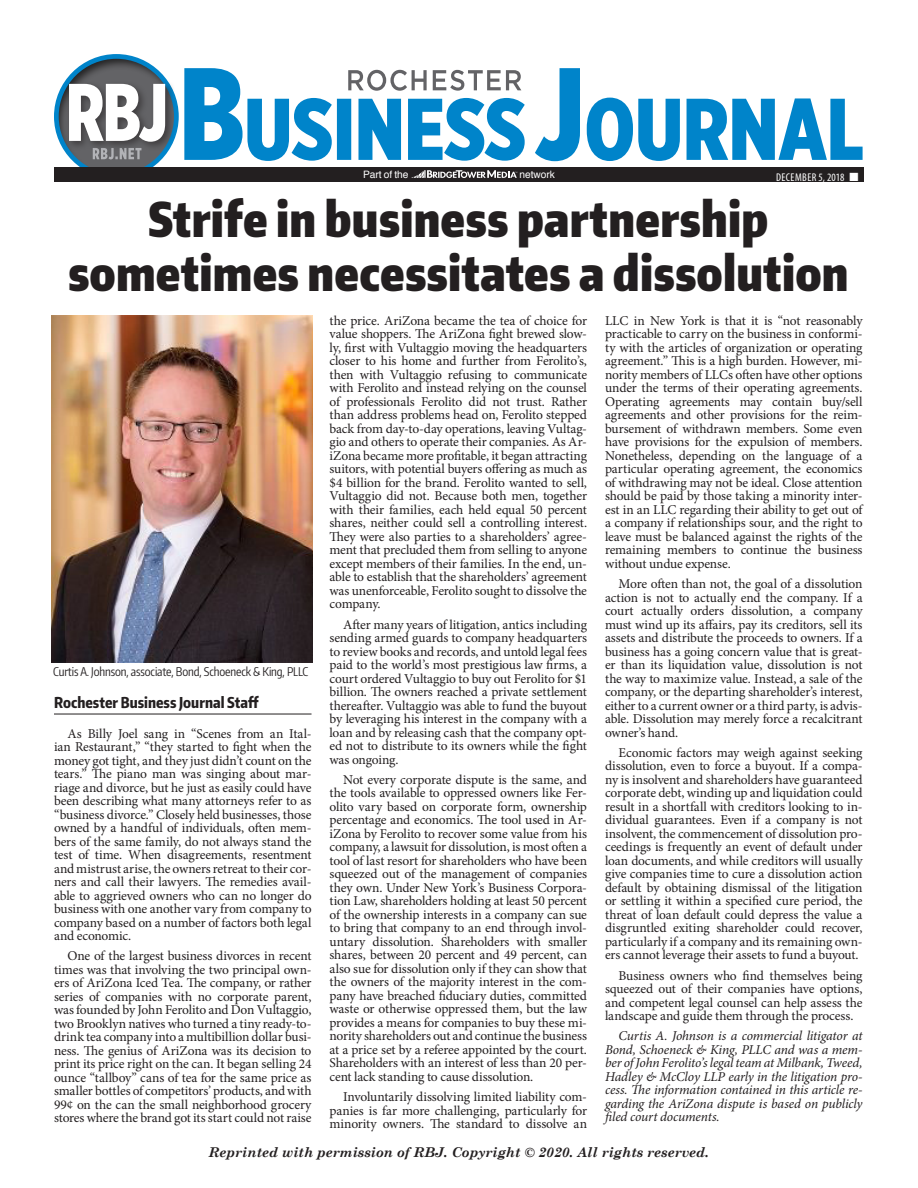
<style>
.page{position:relative;width:918px;height:1188px;background:#fff}
.page>*{position:absolute;margin:0;border:0;box-sizing:border-box;transform-origin:0 0}
.Headline_22pt{font:900 48px/54px "Encode Sans Compressed";letter-spacing:.005em;color:#231f20;text-align:center}
.Bylines_w_deck{font:800 15px "Encode Sans Compressed";color:#231f20}
.Main_Story_Text{font:13.5px/13.5px "Minion Pro";letter-spacing:-.01em;color:#231f20;text-align:justify}
.Main_Story_Text-2{font:italic 13.5px/13.5px "Minion Pro";letter-spacing:-.01em;color:#231f20;text-align:justify}
.t1{font:italic 700 13.5px "Century Schoolbook";color:#231f20}
.t2{font:12px "Encode Sans Compressed";letter-spacing:-.01em;color:#231f20}
.t3{font:condensed 11.25px "Myriad Pro";letter-spacing:.04em;color:#fff}
.t4{font:10.2px "Helvetica";letter-spacing:-.005em;color:#fff}
</style>
<div class="page">
<div style="left:53px;top:52px;width:127px;height:127px;background:#231f20;opacity:.75"></div>
<div style="left:54px;top:54px;width:125px;height:125px;border:5px solid #0084ca;border-radius:50%"></div>
<svg style="left:93px;top:151px;width:48px;height:8px"></svg>
<div style="left:65px;top:80px;width:110px;height:71px;background:#231f20;opacity:.55"></div>
<svg style="left:69px;top:84px;width:96px;height:58px"></svg>
<div style="left:54px;top:167px;width:810px;height:15px;background:#231f20"></div>
<svg style="left:411px;top:170px;width:106px;height:8px"></svg>
<svg style="left:535px;top:68px;width:328px;height:93px"></svg>
<svg style="left:184px;top:68px;width:341px;height:93px"></svg>
<hr style="left:54px;top:714px;width:258px;height:1px;background:#231f20">
<img style="left:52px;top:315px;width:260px;height:347px">
<p class="t4" style="left:363px;top:166px;width:47px">Part of the</p>
<p class="t4" style="left:520px;top:166px;width:37px">network</p>
<p class="t3" style="left:776px;top:170px;width:84px">DECEMBER 5, 2018 ■</p>
<p class="Headline_22pt" style="left:68px;top:190px;width:782px">Strife in business partnership sometimes necessitates a dissolution</p>
<p class="t2" style="left:53px;top:664px;width:257px">Curtis A. Johnson, associate, Bond, Schoeneck &amp; King, PLLC</p>
<p class="Bylines_w_deck" style="left:54px;top:692px;width:206px">Rochester Business Journal Staff</p>
<p class="Main_Story_Text" style="left:54px;top:727px;width:259px;text-indent:14px">As Billy Joel sang in “Scenes from an Ital&shy;ian Restaurant,” “they started to fight when the money got tight, and they just didn’t count on the tears.” The piano man was singing about mar&shy;riage and divorce, but he just as easily could have been describing what many attorneys refer to as “business divorce.” Closely held businesses, those owned by a handful of individuals, often mem&shy;bers of the same family, do not always stand the test of time. When disagreements, resentment and mistrust arise, the owners retreat to their cor&shy;ners and call their lawyers. The remedies avail&shy;able to aggrieved owners who can no longer do business with one another vary from company to company based on a number of factors both legal and economic.</p>
<p class="Main_Story_Text" style="left:54px;top:949px;width:259px;text-indent:14px">One of the largest business divorces in recent times was that involving the two principal own&shy;ers of AriZona Iced Tea. The company, or rather series of companies with no corporate parent, was founded by John Ferolito and Don Vultaggio, two Brooklyn natives who turned a tiny ready-to&shy;drink tea company into a multibillion dollar busi&shy;ness. The genius of AriZona was its decision to print its price right on the can. It began selling 24 ounce “tallboy” cans of tea for the same price as smaller bottles of competitors’ products, and with 99¢ on the can the small neighborhood grocery stores where the brand got its start could not raise</p>
<p class="Main_Story_Text" style="left:330px;top:314px;width:259px">the price. AriZona became the tea of choice for value shoppers. The AriZona fight brewed slow&shy;ly, first with Vultaggio moving the headquarters closer to his home and further from Ferolito’s, then with Vultaggio refusing to communicate with Ferolito and instead relying on the counsel of professionals Ferolito did not trust. Rather than address problems head on, Ferolito stepped back from day-to-day operations, leaving Vultag&shy;gio and others to operate their companies. As Ar&shy;iZona became more profitable, it began attracting suitors, with potential buyers offering as much as $4 billion for the brand. Ferolito wanted to sell, Vultaggio did not. Because both men, together with their families, each held equal 50 percent shares, neither could sell a controlling interest.<br>They were also parties to a shareholders’ agree&shy;ment that precluded them from selling to anyone except members of their families. In the end, un&shy;able to establish that the shareholders’ agreement was unenforceable, Ferolito sought to dissolve the company.</p>
<p class="Main_Story_Text" style="left:330px;top:618px;width:259px;text-indent:14px">After many years of litigation, antics including sending armed guards to company headquarters to review books and records, and untold legal fees paid to the world’s most prestigious law firms, a court ordered Vultaggio to buy out Ferolito for $1 billion. The owners reached a private settlement thereafter. Vultaggio was able to fund the buyout by leveraging his interest in the company with a loan and by releasing cash that the company opt&shy;ed not to distribute to its owners while the fight was ongoing.</p>
<p class="Main_Story_Text" style="left:330px;top:773px;width:259px;text-indent:14px">Not every corporate dispute is the same, and the tools available to oppressed owners like Fer&shy;olito vary based on corporate form, ownership percentage and economics. The tool used in Ar&shy;iZona by Ferolito to recover some value from his company, a lawsuit for dissolution, is most often a tool of last resort for shareholders who have been squeezed out of the management of companies they own. Under New York’s Business Corpora&shy;tion Law, shareholders holding at least 50 percent of the ownership interests in a company can sue to bring that company to an end through invol&shy;untary dissolution. Shareholders with smaller shares, between 20 percent and 49 percent, can also sue for dissolution only if they can show that the owners of the majority interest in the com&shy;pany have breached fiduciary duties, committed waste or otherwise oppressed them, but the law provides a means for companies to buy these mi&shy;nority shareholders out and continue the business at a price set by a referee appointed by the court.<br>Shareholders with an interest of less than 20 per&shy;cent lack standing to cause dissolution.</p>
<p class="Main_Story_Text" style="left:330px;top:1090px;width:259px;text-indent:14px">Involuntarily dissolving limited liability com&shy;panies is far more challenging, particularly for minority owners. The standard to dissolve an</p>
<p class="Main_Story_Text" style="left:605px;top:314px;width:259px">LLC in New York is that it is “not reasonably practicable to carry on the business in conformi&shy;ty with the articles of organization or operating agreement.” This is a high burden. However, mi&shy;nority members of LLCs often have other options under the terms of their operating agreements.<br>Operating agreements may contain buy/sell agreements and other provisions for the reim&shy;bursement of withdrawn members. Some even have provisions for the expulsion of members.<br>Nonetheless, depending on the language of a particular operating agreement, the economics of withdrawing may not be ideal. Close attention should be paid by those taking a minority inter&shy;est in an LLC regarding their ability to get out of a company if relationships sour, and the right to leave must be balanced against the rights of the remaining members to continue the business without undue expense.</p>
<p class="Main_Story_Text" style="left:605px;top:577px;width:259px;text-indent:14px">More often than not, the goal of a dissolution action is not to actually end the company. If a court actually orders dissolution, a company must wind up its affairs, pay its creditors, sell its assets and distribute the proceeds to owners. If a business has a going concern value that is great&shy;er than its liquidation value, dissolution is not the way to maximize value. Instead, a sale of the company, or the departing shareholder’s interest, either to a current owner or a third party, is advis&shy;able. Dissolution may merely force a recalcitrant owner’s hand.</p>
<p class="Main_Story_Text" style="left:605px;top:746px;width:259px;text-indent:14px">Economic factors may weigh against seeking dissolution, even to force a buyout. If a compa&shy;ny is insolvent and shareholders have guaranteed corporate debt, winding up and liquidation could result in a shortfall with creditors looking to in&shy;dividual guarantees. Even if a company is not insolvent, the commencement of dissolution pro&shy;ceedings is frequently an event of default under loan documents, and while creditors will usually give companies time to cure a dissolution action default by obtaining dismissal of the litigation or settling it within a specified cure period, the threat of loan default could depress the value a disgruntled exiting shareholder could recover, particularly if a company and its remaining own&shy;ers cannot leverage their assets to fund a buyout.</p>
<p class="Main_Story_Text" style="left:605px;top:969px;width:259px;text-indent:14px">Business owners who find themselves being squeezed out of their companies have options, and competent legal counsel can help assess the landscape and guide them through the process.</p>
<p class="Main_Story_Text-2" style="left:605px;top:1029px;width:259px;text-indent:14px">Curtis A. Johnson is a commercial litigator at Bond, Schoeneck &amp; King, PLLC and was a mem&shy;ber of John Ferolito’s legal team at Milbank, Tweed, Hadley &amp; McCloy LLP early in the litigation pro&shy;cess. The information contained in this article re&shy;garding the AriZona dispute is based on publicly filed court documents.</p>
<p class="t1" style="left:209px;top:1144px;width:502px">Reprinted with permission of RBJ. Copyright © 2020. All rights reserved.</p>
</div>
